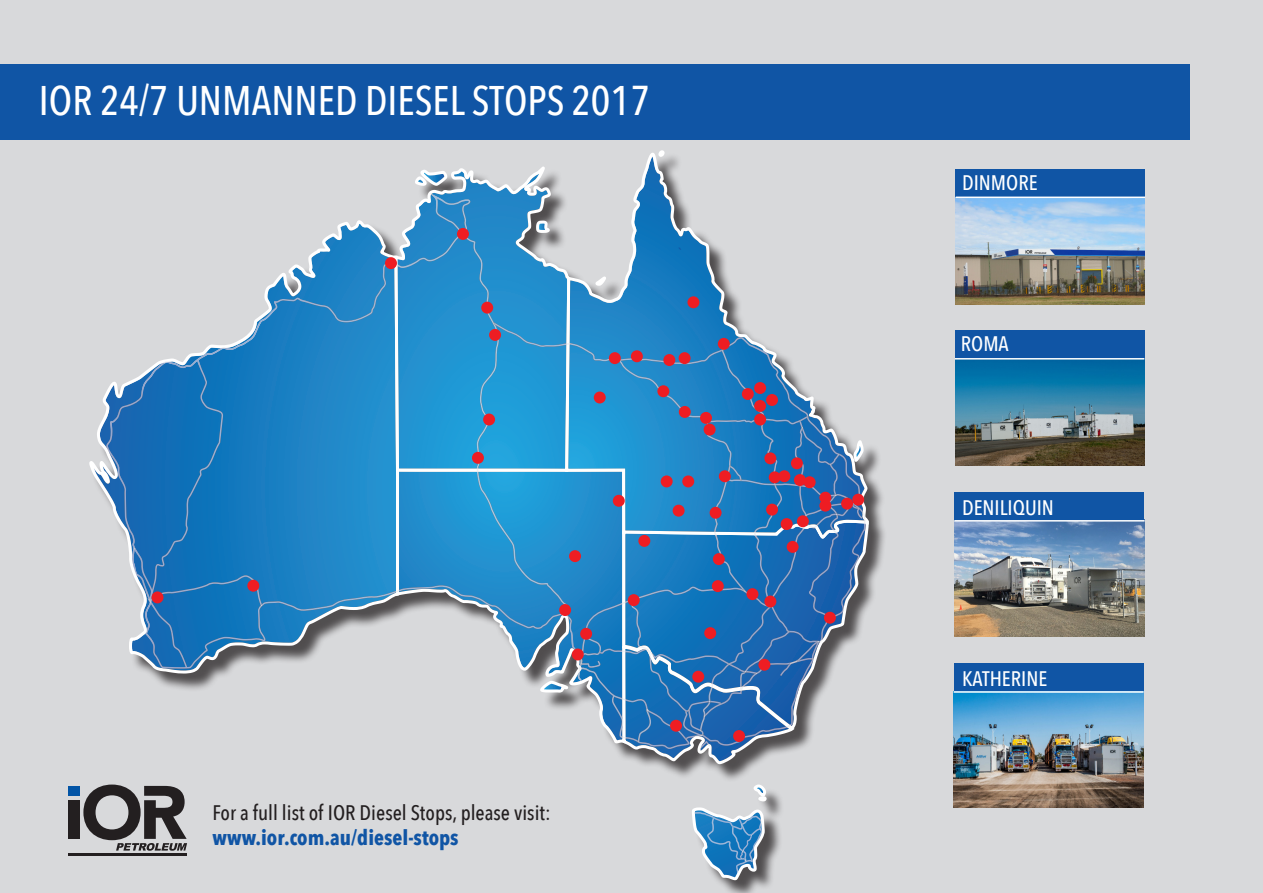
<style>
.page{position:relative;width:1263px;height:893px;background:#d8d9db}
.page>*{position:absolute;margin:0;border:0;box-sizing:border-box;transform-origin:0 0}
.heading{font:500 41.25px "Avenir Next Condensed";color:#fff}
.t1{font:500 21px "Avenir Next Condensed";color:#231f20}
.heading-2{font:500 21px "Avenir Next Condensed";color:#fff}
.t2{font:700 21px "Avenir Next Condensed";color:#1055a5}
.body{font:15px "Myriad Pro";color:#1055a5}
.s1{font-family:"Avenir Next LT Pro";font-stretch:condensed}
</style>
<div class="page">
<div style="left:0;top:64px;width:1190px;height:76px;background:#1055a5"></div>
<hr style="left:68px;top:853px;width:119px;height:3px;background:#231f20">
<div style="left:68px;top:800px;width:12px;height:39px;background:#231f20"></div>
<div style="left:68px;top:786px;width:12px;height:10px;background:#0154a6"></div>
<svg style="left:83px;top:792px;width:9px;height:41px"></svg>
<div style="left:92px;top:153px;width:795px;height:740px;background:#231f20;opacity:.75"></div>
<svg style="left:753px;top:784px;width:14px;height:17px"></svg>
<svg style="left:89px;top:220px;width:30px;height:453px"></svg>
<svg style="left:692px;top:807px;width:73px;height:73px"></svg>
<svg style="left:107px;top:262px;width:12px;height:191px"></svg>
<svg style="left:119px;top:150px;width:746px;height:614px"></svg>
<div style="left:852px;top:494px;width:12px;height:12px;background:#ee1d23;border-radius:50%"></div>
<div style="left:841px;top:498px;width:12px;height:12px;background:#ee1d23;border-radius:50%"></div>
<div style="left:457px;top:228px;width:12px;height:12px;background:#ee1d23;border-radius:50%"></div>
<div style="left:483px;top:414px;width:12px;height:11px;background:#ee1d23;border-radius:50%"></div>
<div style="left:609px;top:352px;width:12px;height:12px;background:#ee1d23;border-radius:50%"></div>
<div style="left:489px;top:329px;width:12px;height:12px;background:#ee1d23;border-radius:50%"></div>
<div style="left:481px;top:302px;width:12px;height:12px;background:#ee1d23;border-radius:50%"></div>
<div style="left:385px;top:257px;width:12px;height:12px;background:#ee1d23;border-radius:50%"></div>
<div style="left:824px;top:612px;width:12px;height:12px;background:#ee1d23;border-radius:50%"></div>
<div style="left:794px;top:474px;width:12px;height:12px;background:#ee1d23;border-radius:50%"></div>
<div style="left:819px;top:500px;width:12px;height:12px;background:#ee1d23;border-radius:50%"></div>
<div style="left:764px;top:452px;width:12px;height:12px;background:#ee1d23;border-radius:50%"></div>
<div style="left:769px;top:471px;width:12px;height:12px;background:#ee1d23;border-radius:50%"></div>
<div style="left:797px;top:515px;width:12px;height:12px;background:#ee1d23;border-radius:50%"></div>
<div style="left:804px;top:476px;width:12px;height:12px;background:#ee1d23;border-radius:50%"></div>
<div style="left:733px;top:730px;width:12px;height:12px;background:#ee1d23;border-radius:50%"></div>
<div style="left:764px;top:595px;width:12px;height:12px;background:#ee1d23;border-radius:50%"></div>
<div style="left:746px;top:588px;width:12px;height:12px;background:#ee1d23;border-radius:50%"></div>
<div style="left:712px;top:580px;width:12px;height:12px;background:#ee1d23;border-radius:50%"></div>
<div style="left:628px;top:594px;width:12px;height:12px;background:#ee1d23;border-radius:50%"></div>
<div style="left:673px;top:505px;width:12px;height:12px;background:#ee1d23;border-radius:50%"></div>
<div style="left:638px;top:535px;width:12px;height:12px;background:#ee1d23;border-radius:50%"></div>
<div style="left:682px;top:475px;width:12px;height:12px;background:#ee1d23;border-radius:50%"></div>
<div style="left:613px;top:495px;width:12px;height:12px;background:#ee1d23;border-radius:50%"></div>
<div style="left:580px;top:628px;width:12px;height:12px;background:#ee1d23;border-radius:50%"></div>
<div style="left:559px;top:604px;width:12px;height:12px;background:#ee1d23;border-radius:50%"></div>
<div style="left:569px;top:550px;width:12px;height:12px;background:#ee1d23;border-radius:50%"></div>
<div style="left:710px;top:507px;width:11px;height:12px;background:#ee1d23;border-radius:50%"></div>
<div style="left:758px;top:659px;width:12px;height:12px;background:#ee1d23;border-radius:50%"></div>
<div style="left:766px;top:504px;width:12px;height:12px;background:#ee1d23;border-radius:50%"></div>
<div style="left:781px;top:518px;width:12px;height:12px;background:#ee1d23;border-radius:50%"></div>
<div style="left:766px;top:394px;width:12px;height:12px;background:#ee1d23;border-radius:50%"></div>
<div style="left:719px;top:470px;width:12px;height:12px;background:#ee1d23;border-radius:50%"></div>
<div style="left:778px;top:470px;width:12px;height:12px;background:#ee1d23;border-radius:50%"></div>
<div style="left:661px;top:475px;width:12px;height:12px;background:#ee1d23;border-radius:50%"></div>
<div style="left:679px;top:406px;width:12px;height:12px;background:#ee1d23;border-radius:50%"></div>
<div style="left:754px;top:400px;width:12px;height:12px;background:#ee1d23;border-radius:50%"></div>
<div style="left:704px;top:424px;width:12px;height:12px;background:#ee1d23;border-radius:50%"></div>
<div style="left:718px;top:338px;width:12px;height:12px;background:#ee1d23;border-radius:50%"></div>
<div style="left:679px;top:352px;width:11px;height:12px;background:#ee1d23;border-radius:50%"></div>
<div style="left:631px;top:350px;width:12px;height:12px;background:#ee1d23;border-radius:50%"></div>
<div style="left:657px;top:385px;width:12px;height:12px;background:#ee1d23;border-radius:50%"></div>
<div style="left:594px;top:392px;width:12px;height:11px;background:#ee1d23;border-radius:50%"></div>
<div style="left:742px;top:388px;width:12px;height:12px;background:#ee1d23;border-radius:50%"></div>
<div style="left:791px;top:457px;width:12px;height:12px;background:#ee1d23;border-radius:50%"></div>
<div style="left:700px;top:412px;width:12px;height:12px;background:#ee1d23;border-radius:50%"></div>
<div style="left:819px;top:492px;width:12px;height:12px;background:#ee1d23;border-radius:50%"></div>
<div style="left:663px;top:354px;width:12px;height:12px;background:#ee1d23;border-radius:50%"></div>
<div style="left:754px;top:414px;width:12px;height:11px;background:#ee1d23;border-radius:50%"></div>
<div style="left:754px;top:382px;width:12px;height:12px;background:#ee1d23;border-radius:50%"></div>
<div style="left:713px;top:553px;width:12px;height:12px;background:#ee1d23;border-radius:50%"></div>
<div style="left:704px;top:627px;width:12px;height:12px;background:#ee1d23;border-radius:50%"></div>
<div style="left:692px;top:671px;width:12px;height:12px;background:#ee1d23;border-radius:50%"></div>
<div style="left:787px;top:541px;width:12px;height:12px;background:#ee1d23;border-radius:50%"></div>
<div style="left:572px;top:648px;width:12px;height:12px;background:#ee1d23;border-radius:50%"></div>
<div style="left:670px;top:720px;width:12px;height:12px;background:#ee1d23;border-radius:50%"></div>
<div style="left:687px;top:296px;width:12px;height:12px;background:#ee1d23;border-radius:50%"></div>
<div style="left:152px;top:591px;width:11px;height:12px;background:#ee1d23;border-radius:50%"></div>
<div style="left:472px;top:452px;width:12px;height:12px;background:#ee1d23;border-radius:50%"></div>
<img style="left:740px;top:835px;width:12px;height:24px">
<div style="left:956px;top:170px;width:189px;height:28px;background:#1055a5"></div>
<img style="left:956px;top:198px;width:189px;height:107px">
<img style="left:955px;top:360px;width:189px;height:105px">
<div style="left:955px;top:330px;width:189px;height:29px;background:#1055a5"></div>
<img style="left:954px;top:522px;width:190px;height:114px">
<div style="left:954px;top:492px;width:190px;height:29px;background:#1055a5"></div>
<div style="left:954px;top:664px;width:189px;height:28px;background:#1055a5"></div>
<img style="left:954px;top:693px;width:189px;height:114px">
<hr style="left:956px;top:197px;width:189px;height:1px;background:#fff">
<hr style="left:955px;top:358px;width:189px;height:2px;background:#fff">
<hr style="left:954px;top:520px;width:190px;height:2px;background:#fff">
<hr style="left:954px;top:691px;width:189px;height:2px;background:#fff">
<div style="left:247px;top:580px;width:12px;height:12px;background:#ee1d23;border-radius:50%"></div>
<p class="heading" style="left:39px;top:76px;width:613px">IOR 24/7 UNMANNED DIESEL STOPS 201<span class="s1">7</span></p>
<p class="body" style="left:678px;top:244px;width:6px">`</p>
<p class="t1" style="left:213px;top:800px;width:340px">For a full list of IOR Diesel Stops, please visit:</p>
<p class="t2" style="left:213px;top:825px;width:247px">www.ior.com.au/diesel-stops</p>
<p class="heading-2" style="left:962px;top:170px;width:77px">DINMORE</p>
<p class="heading-2" style="left:961px;top:331px;width:50px">ROMA</p>
<p class="heading-2" style="left:962px;top:495px;width:93px">DENILIQUIN</p>
<p class="heading-2" style="left:962px;top:666px;width:87px">KATHERINE</p>
</div>
